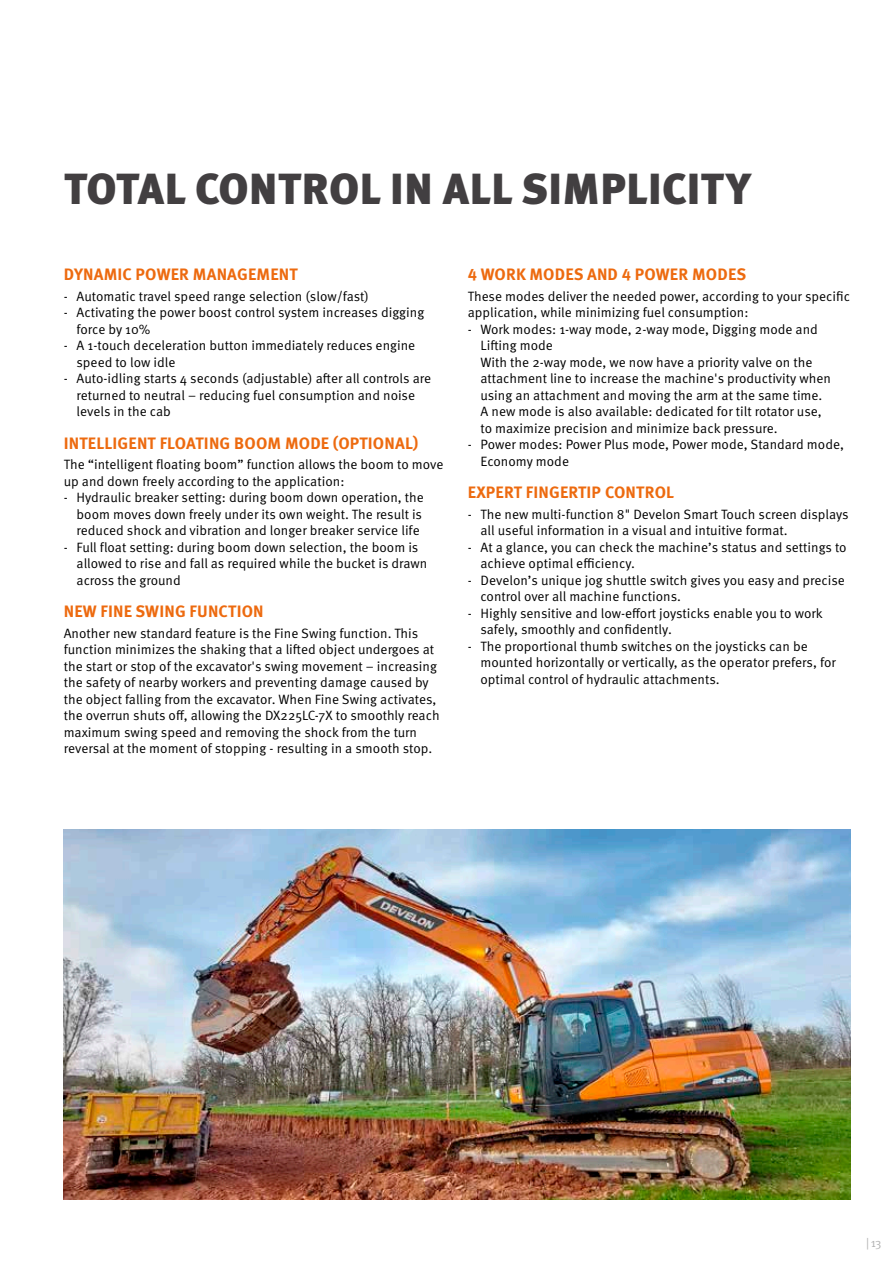
<style>
.page{position:relative;width:893px;height:1263px;background:#fff}
.page>*{position:absolute;margin:0;border:0;box-sizing:border-box;transform-origin:0 0}
.t1{font:900 43.5px "Meta Pro";letter-spacing:.01em;color:#423f41}
.t2{font:700 16.5px "Meta Pro";letter-spacing:.01em;color:#ed6a0f}
.t3{font:13.5px/16.5px "Meta Pro Norm";color:#000}
.t4{font:12px "Meta Pro Norm";color:#b2b2b2}
</style>
<div class="page">
<img style="left:64px;top:829px;width:786px;height:371px">
<h1 class="t1" style="left:64px;top:154px;width:689px">TOTAL CONTROL IN ALL SIMPLICITY</h1>
<p class="t2" style="left:64px;top:261px;width:235px">DYNAMIC POWER MANAGEMENT</p>
<p class="t3" style="left:64px;top:287px;width:307px">- Automatic travel speed range selection (slow/fast)</p>
<p class="t3" style="left:77px;top:304px;width:349px;text-indent:-13px">- Activating the power boost control system increases digging force by 10%</p>
<p class="t3" style="left:77px;top:337px;width:340px;text-indent:-13px">- A 1-touch deceleration button immediately reduces engine speed to low idle</p>
<p class="t3" style="left:77px;top:370px;width:356px;text-indent:-13px">- Auto-idling starts 4 seconds (adjustable) after all controls are returned to neutral – reducing fuel consumption and noise levels in the cab</p>
<p class="t2" style="left:64px;top:430px;width:356px">INTELLIGENT FLOATING BOOM MODE (OPTIONAL)</p>
<p class="t3" style="left:64px;top:456px;width:381px">The “intelligent floating boom” function allows the boom to move up and down freely according to the application:</p>
<p class="t3" style="left:77px;top:489px;width:349px;text-indent:-13px">- Hydraulic breaker setting: during boom down operation, the boom moves down freely under its own weight. The result is reduced shock and vibration and longer breaker service life</p>
<p class="t3" style="left:77px;top:538px;width:352px;text-indent:-13px">- Full float setting: during boom down selection, the boom is allowed to rise and fall as required while the bucket is drawn across the ground</p>
<p class="t2" style="left:64px;top:598px;width:201px">NEW FINE SWING FUNCTION</p>
<p class="t3" style="left:64px;top:624px;width:377px">Another new standard feature is the Fine Swing function. This function minimizes the shaking that a lifted object undergoes at the start or stop of the excavator's swing movement – increasing the safety of nearby workers and preventing damage caused by the object falling from the excavator. When Fine Swing activates, the overrun shuts off, allowing the DX225LC-7X to smoothly reach maximum swing speed and removing the shock from the turn reversal at the moment of stopping - resulting in a smooth stop.</p>
<p class="t2" style="left:468px;top:261px;width:280px">4 WORK MODES AND 4 POWER MODES</p>
<p class="t3" style="left:468px;top:287px;width:384px">These modes deliver the needed power, according to your specific application, while minimizing fuel consumption:</p>
<p class="t3" style="left:480px;top:320px;width:352px;text-indent:-13px">- Work modes: 1-way mode, 2-way mode, Digging mode and Lifting mode<br>With the 2-way mode, we now have a priority valve on the attachment line to increase the machine's productivity when using an attachment and moving the arm at the same time.<br>A new mode is also available: dedicated for tilt rotator use, to maximize precision and minimize back pressure.</p>
<p class="t3" style="left:480px;top:436px;width:365px;text-indent:-13px">- Power modes: Power Plus mode, Power mode, Standard mode,<br>Economy mode</p>
<p class="t2" style="left:468px;top:479px;width:208px">EXPERT FINGERTIP CONTROL</p>
<p class="t3" style="left:480px;top:505px;width:370px;text-indent:-13px">- The new multi-function 8" Develon Smart Touch screen displays all useful information in a visual and intuitive format.</p>
<p class="t3" style="left:480px;top:538px;width:368px;text-indent:-13px">- At a glance, you can check the machine’s status and settings to achieve optimal efficiency.</p>
<p class="t3" style="left:480px;top:571px;width:366px;text-indent:-13px">- Develon’s unique jog shuttle switch gives you easy and precise control over all machine functions.</p>
<p class="t3" style="left:480px;top:604px;width:344px;text-indent:-13px">- Highly sensitive and low-effort joysticks enable you to work safely, smoothly and confidently.</p>
<p class="t3" style="left:480px;top:637px;width:357px;text-indent:-13px">- The proportional thumb switches on the joysticks can be mounted horizontally or vertically, as the operator prefers, for optimal control of hydraulic attachments.</p>
<p class="t4" style="left:866px;top:1233px;width:17px">| 13</p>
</div>
